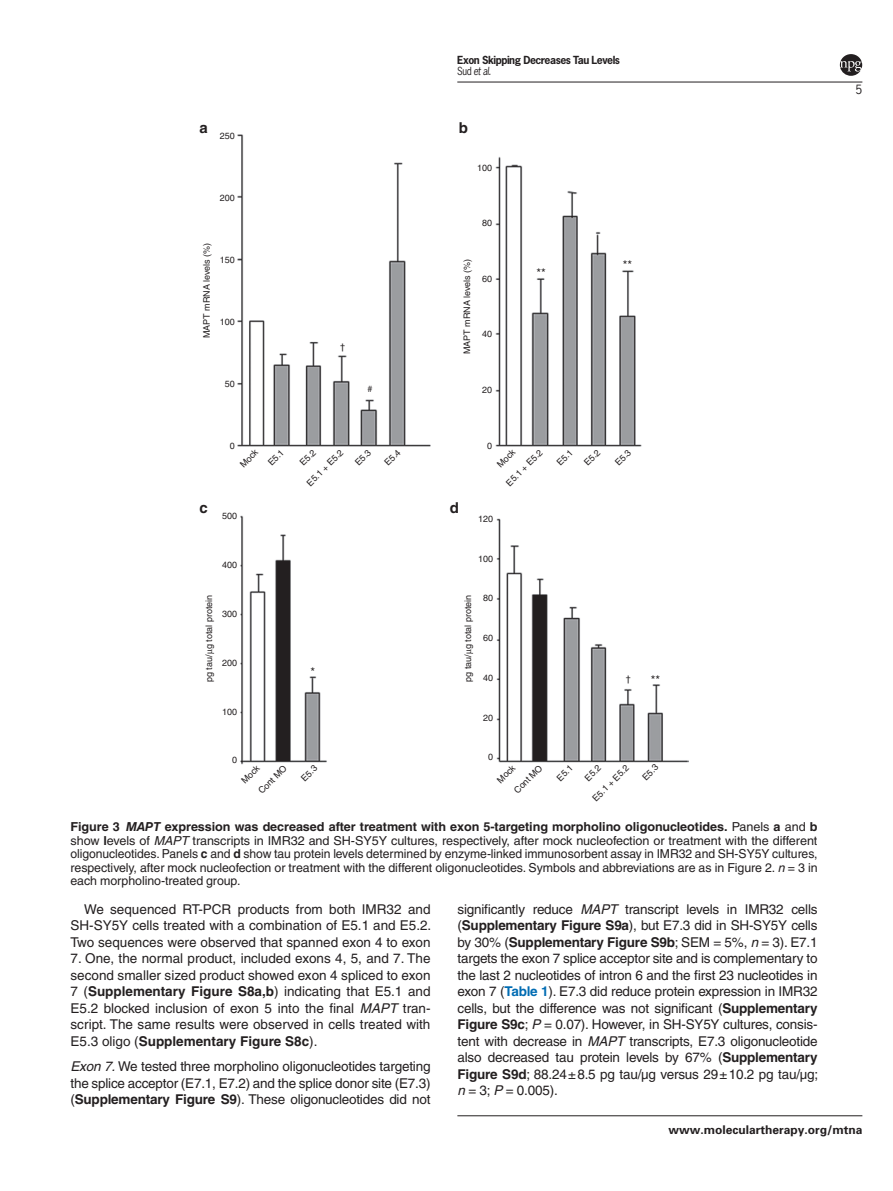
<style>
.page{position:relative;width:893px;height:1191px;background:#fff}
.page>*{position:absolute;margin:0;border:0;box-sizing:border-box;transform-origin:0 0}
.t1{font:700 15px "Helvetica";color:#231f20}
.t2{font:13.5px/16.5px "Helvetica";letter-spacing:-.015em;color:#231f20;text-align:justify}
.t3{font:12.3px/13.5px "Helvetica";letter-spacing:-.005em;color:#231f20;text-align:justify}
.t4{font:700 12px "Univers";color:#231f20}
.t5{font:12px "Helvetica";color:#231f20}
.t6{font:12px "News Gothic";color:#231f20}
.t7{font:700 10.5px/11.7px "News Gothic";letter-spacing:-.045em;color:#231f20}
.t8{font:9px/19.2px "Helvetica";color:#231f20}
.s1{font-weight:400}
.s2{font-weight:400;font-style:italic}
.s3{font-weight:700}
.s4{font-weight:700;font-style:italic}
.s5{font-style:italic}
.s6{font-weight:700;color:#006cb3}
</style>
<div class="page">
<hr style="left:457px;top:1115px;width:405px;height:1px;background:#231f20">
<hr style="left:457px;top:82px;width:405px;height:1px;background:#231f20">
<svg style="left:840px;top:54px;width:22px;height:22px"></svg>
<img style="left:237px;top:134px;width:452px;height:630px">
<svg style="left:467px;top:649px;width:6px;height:5px"></svg>
<p class="t1" style="left:199px;top:118px;width:10px">a</p>
<p class="t8" style="left:220px;top:126px;width:17px">250</p>
<p class="t8" style="left:220px;top:188px;width:17px">200</p>
<p class="t8" style="left:197px;top:338px;width:97px;rotate:-90deg">MAPT mRNA levels (%)</p>
<p class="t8" style="left:220px;top:250px;width:17px">150</p>
<p class="t8" style="left:220px;top:312px;width:17px">100</p>
<p class="t8" style="left:225px;top:374px;width:12px">50</p>
<p class="t8" style="left:340px;top:337px;width:7px">†</p>
<p class="t8" style="left:367px;top:379px;width:7px">#</p>
<p class="t7" style="left:457px;top:53px;width:164px">Exon Skipping Decreases Tau Levels<br><span class="s1">Sud</span> <span class="s2">et al.</span></p>
<p class="t1" style="left:459px;top:118px;width:11px">b</p>
<p class="t8" style="left:477px;top:158px;width:17px">100</p>
<p class="t8" style="left:482px;top:213px;width:12px">80</p>
<p class="t8" style="left:457px;top:354px;width:97px;rotate:-90deg">MAPT mRNA levels (%)</p>
<p class="t5" style="left:537px;top:265px;width:11px">**</p>
<p class="t8" style="left:482px;top:269px;width:12px">60</p>
<p class="t8" style="left:482px;top:324px;width:12px">40</p>
<p class="t8" style="left:482px;top:380px;width:12px">20</p>
<p class="t5" style="left:623px;top:258px;width:11px">**</p>
<p class="t8" style="left:230px;top:436px;width:7px">0</p>
<p class="t8" style="left:487px;top:436px;width:7px">0</p>
<p class="t8" style="left:235px;top:459px;width:23px;rotate:-45deg">Mock</p>
<p class="t8" style="left:551px;top:457px;width:20px;rotate:-45deg">E5.1</p>
<p class="t8" style="left:487px;top:464px;width:49px;text-indent:7px;rotate:-45deg">Mock<br>E5.1 + E5.2</p>
<p class="t8" style="left:263px;top:457px;width:20px;rotate:-45deg">E5.1</p>
<p class="t8" style="left:288px;top:464px;width:49px;text-indent:9px;rotate:-45deg">E5.2<br>E5.1 + E5.2</p>
<p class="t8" style="left:350px;top:457px;width:20px;rotate:-45deg">E5.3</p>
<p class="t8" style="left:379px;top:457px;width:20px;rotate:-45deg">E5.4</p>
<p class="t8" style="left:579px;top:457px;width:20px;rotate:-45deg">E5.2</p>
<p class="t8" style="left:610px;top:457px;width:20px;rotate:-45deg">E5.3</p>
<p class="t1" style="left:199px;top:499px;width:10px">c</p>
<p class="t1" style="left:450px;top:499px;width:11px">d</p>
<p class="t8" style="left:222px;top:506px;width:17px">500</p>
<p class="t8" style="left:222px;top:555px;width:17px">400</p>
<p class="t8" style="left:478px;top:509px;width:17px">120</p>
<p class="t8" style="left:478px;top:549px;width:17px">100</p>
<p class="t8" style="left:199px;top:682px;width:89px;rotate:-90deg">pg tau/ g total protein</p>
<p class="t8" style="left:458px;top:682px;width:89px;rotate:-90deg">pg tau/ g total protein</p>
<p class="t8" style="left:222px;top:604px;width:17px">300</p>
<p class="t8" style="left:222px;top:653px;width:17px">200</p>
<p class="t5" style="left:310px;top:664px;width:6px">*</p>
<p class="t8" style="left:483px;top:588px;width:12px">80</p>
<p class="t8" style="left:483px;top:628px;width:12px">60</p>
<p class="t8" style="left:483px;top:668px;width:12px">40</p>
<p class="t8" style="left:222px;top:702px;width:17px">100</p>
<p class="t8" style="left:483px;top:707px;width:12px">20</p>
<p class="t8" style="left:626px;top:669px;width:7px">†</p>
<p class="t5" style="left:651px;top:673px;width:11px">**</p>
<p class="t8" style="left:488px;top:747px;width:7px">0</p>
<p class="t8" style="left:232px;top:750px;width:7px">0</p>
<p class="t8" style="left:492px;top:774px;width:23px;rotate:-45deg">Mock</p>
<p class="t8" style="left:579px;top:772px;width:20px;rotate:-45deg">E5.2</p>
<p class="t8" style="left:637px;top:772px;width:20px;rotate:-45deg">E5.3</p>
<p class="t8" style="left:509px;top:785px;width:38px;rotate:-45deg">Cont MO</p>
<p class="t8" style="left:236px;top:775px;width:23px;rotate:-45deg">Mock</p>
<p class="t8" style="left:296px;top:773px;width:20px;rotate:-45deg">E5.3</p>
<p class="t8" style="left:587px;top:793px;width:49px;rotate:-45deg">E5.1 + E5.2</p>
<p class="t8" style="left:253px;top:785px;width:38px;rotate:-45deg">Cont MO</p>
<p class="t8" style="left:551px;top:772px;width:20px;rotate:-45deg">E5.1</p>
<p class="t3" style="left:70px;top:820px;width:749px"><span class="s3">Figure 3</span> <span class="s4">MAPT</span> <span class="s3">expression was decreased after treatment with exon 5-targeting morpholino oligonucleotides.</span> Panels <span class="s3">a</span> and <span class="s3">b </span>show <span class="s3">l</span>evels of <span class="s5">MAPT</span> transcripts in IMR32 and SH-SY5Y cultures, respectively, after mock nucleofection or treatment with the different oligonucleotides. Panels <span class="s3">c</span> and <span class="s3">d</span> show tau protein levels determined by enzyme-linked immunosorbent assay in IMR32 and SH-SY5Y cultures, respectively, after mock nucleofection or treatment with the different oligonucleotides. Symbols and abbreviations are as in Figure 2. <span class="s5">n</span> = 3 in each morpholino-treated group.</p>
<p class="t2" style="left:70px;top:901px;width:362px;text-indent:14px">We sequenced RT-PCR products from both IMR32 and SH-SY5Y cells treated with a combination of E5.1 and E5.2.<br>Two sequences were observed that spanned exon 4 to exon</p>
<p class="t2" style="left:70px;top:950px;width:362px">7. One, the normal product, included exons 4, 5, and 7. The second smaller sized product showed exon 4 spliced to exon 7 (<span class="s3">Supplementary Figure S8a,b</span>) indicating that E5.1 and E5.2 blocked inclusion of exon 5 into the final <span class="s5">MAPT</span> tran&shy;script. The same results were observed in cells treated with E5.3 oligo (<span class="s3">Supplementary Figure S8c</span>).</p>
<p class="t2" style="left:70px;top:1058px;width:362px"><span class="s5">Exon 7.</span> We tested three morpholino oligonucleotides targeting the splice acceptor (E7.1, E7.2) and the splice donor site (E7.3) (<span class="s3">Supplementary Figure S9</span>). These oligonucleotides did not</p>
<p class="t2" style="left:458px;top:901px;width:362px">significantly reduce <span class="s5">MAPT</span> transcript levels in IMR32 cells (<span class="s3">Supplementary Figure S9a</span>), but E7.3 did in SH-SY5Y cells by 30% (<span class="s3">Supplementary Figure S9b</span>; SEM = 5%, <span class="s5">n</span> = 3). E7.1 targets the exon 7 splice acceptor site and is complementary to the last 2 nucleotides of intron 6 and the first 23 nucleotides in exon 7 (<span class="s6">Table 1</span>). E7.3 did reduce protein expression in IMR32 cells, but the difference was not significant (<span class="s3">Supplementary Figure S9c</span>; <span class="s5">P</span> = 0.07). However, in SH-SY5Y cultures, consis&shy;tent with decrease in <span class="s5">MAPT</span> transcripts, E7.3 oligonucleotide also decreased tau protein levels by 67% (<span class="s3">Supplementary Figure S9d</span>; 88.24±8.5 pg tau/μg versus 29±10.2 pg tau/μg; <span class="s5">n</span> = 3; <span class="s5">P</span> = 0.005).</p>
<p class="t6" style="left:855px;top:82px;width:8px">5</p>
<p class="t4" style="left:668px;top:1122px;width:196px">www.moleculartherapy.org/mtna</p>
</div>
